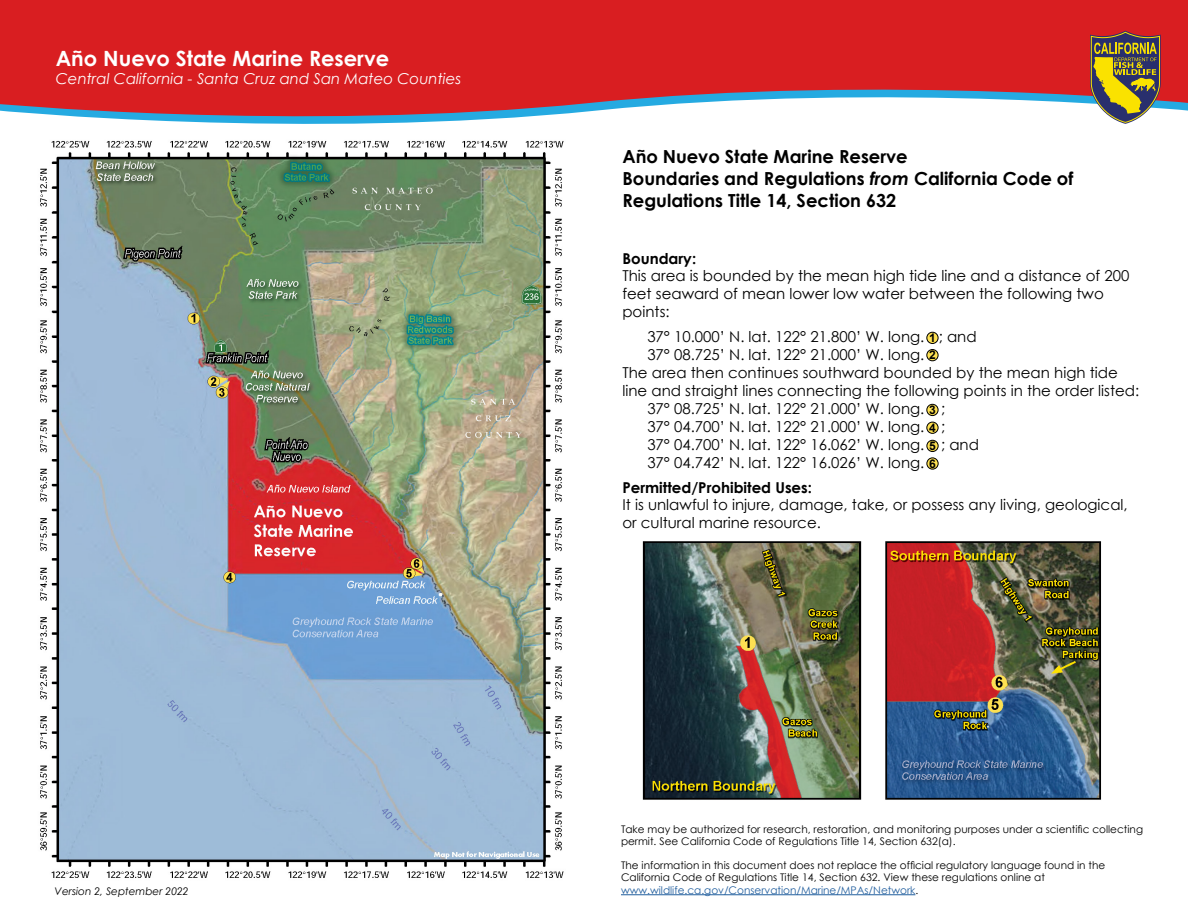
<style>
.page{position:relative;width:1188px;height:918px;background:#fff}
.page>*{position:absolute;margin:0;border:0;box-sizing:border-box;transform-origin:0 0}
.t1{font:700 21px "Century Gothic";color:#fff}
.t2{font:700 18px/21.6px "Century Gothic";color:#000}
.t3{font:15px/17.7px "Century Gothic";color:#000}
.t4{font:italic 15px "Century Gothic";color:#fff}
.t5{font:700 15px "Century Gothic";color:#000}
.t6{font:700 12px/17.2px "Arial";color:#000}
.t7{font:10.5px/12.6px "Century Gothic";color:#000}
.t8{font:italic 10.5px "Century Gothic";color:#000}
.s1{font-style:italic}
.s2{color:#215e9e}
</style>
<div class="page">
<svg style="left:0;top:0;width:1187px;height:124px;background:#d13d43"></svg>
<svg style="left:1090px;top:31px;width:71px;height:93px;background:#8e8155"></svg>
<svg style="left:1187px;top:0;width:1px;height:111px"></svg>
<hr style="left:621px;top:894px;width:294px;height:1px;background:#215e9e">
<div style="left:927px;top:422px;width:11px;height:11px;background:#ffe252;border-radius:50%"></div>
<div style="left:927px;top:422px;width:11px;height:12px;border:1px solid #000;border-radius:50%"></div>
<div style="left:927px;top:332px;width:11px;height:12px;background:#ffe252;border-radius:50%"></div>
<div style="left:927px;top:332px;width:11px;height:12px;border:1px solid #000;border-radius:50%"></div>
<div style="left:927px;top:350px;width:11px;height:11px;background:#ffe252;border-radius:50%"></div>
<div style="left:927px;top:349px;width:11px;height:12px;border:1px solid #000;border-radius:50%"></div>
<div style="left:927px;top:440px;width:11px;height:12px;background:#ffe252;border-radius:50%"></div>
<div style="left:927px;top:440px;width:11px;height:12px;border:1px solid #000;border-radius:50%"></div>
<div style="left:927px;top:458px;width:11px;height:11px;background:#ffe252;border-radius:50%"></div>
<div style="left:927px;top:458px;width:11px;height:11px;border:1px solid #000;border-radius:50%"></div>
<div style="left:927px;top:404px;width:11px;height:12px;background:#ffe252;border-radius:50%"></div>
<div style="left:927px;top:404px;width:11px;height:12px;border:1px solid #000;border-radius:50%"></div>
<img style="left:642px;top:541px;width:460px;height:259px">
<img style="left:40px;top:140px;width:524px;height:738px">
<h1 class="t1" style="left:56px;top:42px;width:335px">Año Nuevo State Marine Reserve</h1>
<p class="t4" style="left:56px;top:68px;width:407px">Central California - Santa Cruz and San Mateo Counties</p>
<p class="t8" style="left:55px;top:883px;width:136px">Version 2, September 2022</p>
<p class="t2" style="left:622px;top:145px;width:287px">Año Nuevo State Marine Reserve</p>
<p class="t2" style="left:622px;top:167px;width:453px">Boundaries and Regulations <span class="s1">from</span> California Code of<br>Regulations Title 14, Section 632</p>
<p class="t5" style="left:622px;top:247px;width:75px">Boundary:</p>
<p class="t3" style="left:622px;top:267px;width:509px">This area is bounded by the mean high tide line and a distance of 200 feet seaward of mean lower low water between the following two points:</p>
<p class="t3" style="left:647px;top:328px;width:331px">37° 10.000’ N. lat. 122° 21.800’ W. long. ; and</p>
<p class="t3" style="left:647px;top:346px;width:279px">37° 08.725’ N. lat. 122° 21.000’ W. long.</p>
<p class="t3" style="left:622px;top:363px;width:518px">The area then continues southward bounded by the mean high tide line and straight lines connecting the following points in the order listed:</p>
<p class="t3" style="left:647px;top:399px;width:299px">37° 08.725’ N. lat. 122° 21.000’ W. long. ;</p>
<p class="t3" style="left:647px;top:417px;width:299px">37° 04.700’ N. lat. 122° 21.000’ W. long. ;</p>
<p class="t3" style="left:647px;top:435px;width:333px">37° 04.700’ N. lat. 122° 16.062’ W. long. ; and</p>
<p class="t3" style="left:647px;top:453px;width:279px">37° 04.742’ N. lat. 122° 16.026’ W. long.</p>
<p class="t5" style="left:622px;top:476px;width:191px">Permitted/Prohibited Uses:</p>
<p class="t3" style="left:622px;top:496px;width:507px">It is unlawful to injure, damage, take, or possess any living, geological, or cultural marine resource.</p>
<p class="t6" style="left:929px;top:329px;width:8px">1<br>2</p>
<p class="t6" style="left:929px;top:401px;width:8px">3</p>
<p class="t6" style="left:929px;top:419px;width:8px">4</p>
<p class="t6" style="left:929px;top:437px;width:8px">5<br>6</p>
<p class="t7" style="left:621px;top:823px;width:524px;line-height:12px">Take may be authorized for research, restoration, and monitoring purposes under a scientific collecting permit. See California Code of Regulations Title 14, Section 632(a).</p>
<p class="t7" style="left:621px;top:858px;width:486px">The information in this document does not replace the official regulatory language found in the<br>California Code of Regulations Title 14, Section 632. View these regulations online at <span class="s2">www.wildlife.ca.gov/Conservation/Marine/MPAs/Network</span>.</p>
</div>
